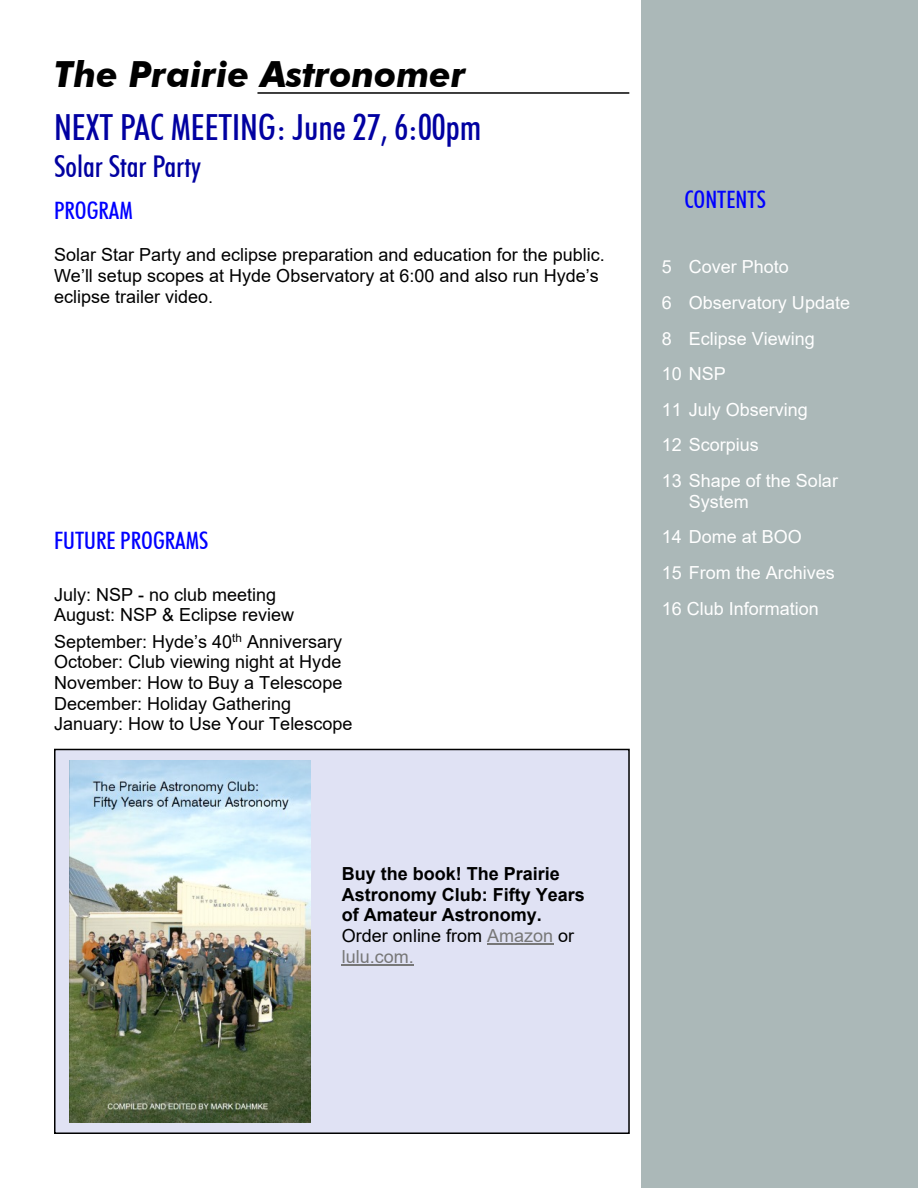
<style>
.page{position:relative;width:918px;height:1188px;background:#fff}
.page>*{position:absolute;margin:0;border:0;box-sizing:border-box;transform-origin:0 0}
.t1{font:500 condensed 36px "Futura BT";color:#0100a1}
.t2{font:italic 700 36px "Futura BT";color:#000}
.t3{font:500 condensed 30px "Futura BT";color:#0100a1}
.t4{font:500 condensed 24px "Futura BT";color:#00f}
.t5{font:18px/20.7px "Arial";color:#000}
.t6{font:18px/35.7px "Arial";color:#fff}
.t7{font:700 18px/20.7px "Arial";color:#000}
.s1{font-weight:400}
.s2{font-weight:400;color:#777}
</style>
<div class="page">
<div style="left:641px;top:0;width:277px;height:1188px;background:#abb8b8"></div>
<hr style="left:257px;top:92px;width:372px;height:2px;background:#000">
<div style="left:54px;top:749px;width:576px;height:385px;background:#e0e2f4;border:2px solid #000"></div>
<img style="left:69px;top:760px;width:242px;height:363px">
<hr style="left:487px;top:943px;width:66px;height:2px;background:#777">
<hr style="left:342px;top:964px;width:72px;height:1px;background:#777">
<h1 class="t2" style="left:54px;top:60px;width:414px">The Prairie Astronomer</h1>
<h1 class="t1" style="left:54px;top:113px;width:429px">NEXT PAC MEETING: June 27, 6:00pm</h1>
<h2 class="t3" style="left:54px;top:155px;width:148px">Solar Star Party</h2>
<h3 class="t4" style="left:54px;top:201px;width:80px">PROGRAM</h3>
<p class="t5" style="left:54px;top:246px;width:552px">Solar Star Party and eclipse preparation and education for the public.<br>We’ll setup scopes at Hyde Observatory at 6:00 and also run Hyde’s eclipse trailer video.</p>
<h3 class="t4" style="left:54px;top:531px;width:156px">FUTURE PROGRAMS</h3>
<p class="t5" style="left:54px;top:586px;width:242px">July: NSP - no club meeting<br>August: NSP &amp; Eclipse review</p>
<p class="t5" style="left:54px;top:633px;width:300px">September: Hyde’s 40<sup>th</sup> Anniversary October: Club viewing night at Hyde November: How to Buy a Telescope December: Holiday Gathering January: How to Use Your Telescope</p>
<p class="t7" style="left:342px;top:865px;width:245px">Buy the book! The Prairie<br>Astronomy Club: Fifty Years of Amateur Astronomy.<br><span class="s1">Order online from</span> <span class="s2">Amazon</span> <span class="s1">or </span><span class="s2">lulu.com.</span></p>
<h3 class="t4" style="left:684px;top:190px;width:83px">CONTENTS</h3>
<p class="t6" style="left:662px;top:251px;width:190px">5 Cover Photo<br>6 Observatory Update<br>8 Eclipse Viewing<br>10 NSP<br>11 July Observing<br>12 Scorpius<br>13 Shape of the Solar</p>
<p class="t6" style="left:662px;top:485px;width:175px;text-indent:27px">System<br>14 Dome at BOO<br>15 From the Archives<br>16 Club Information</p>
</div>
